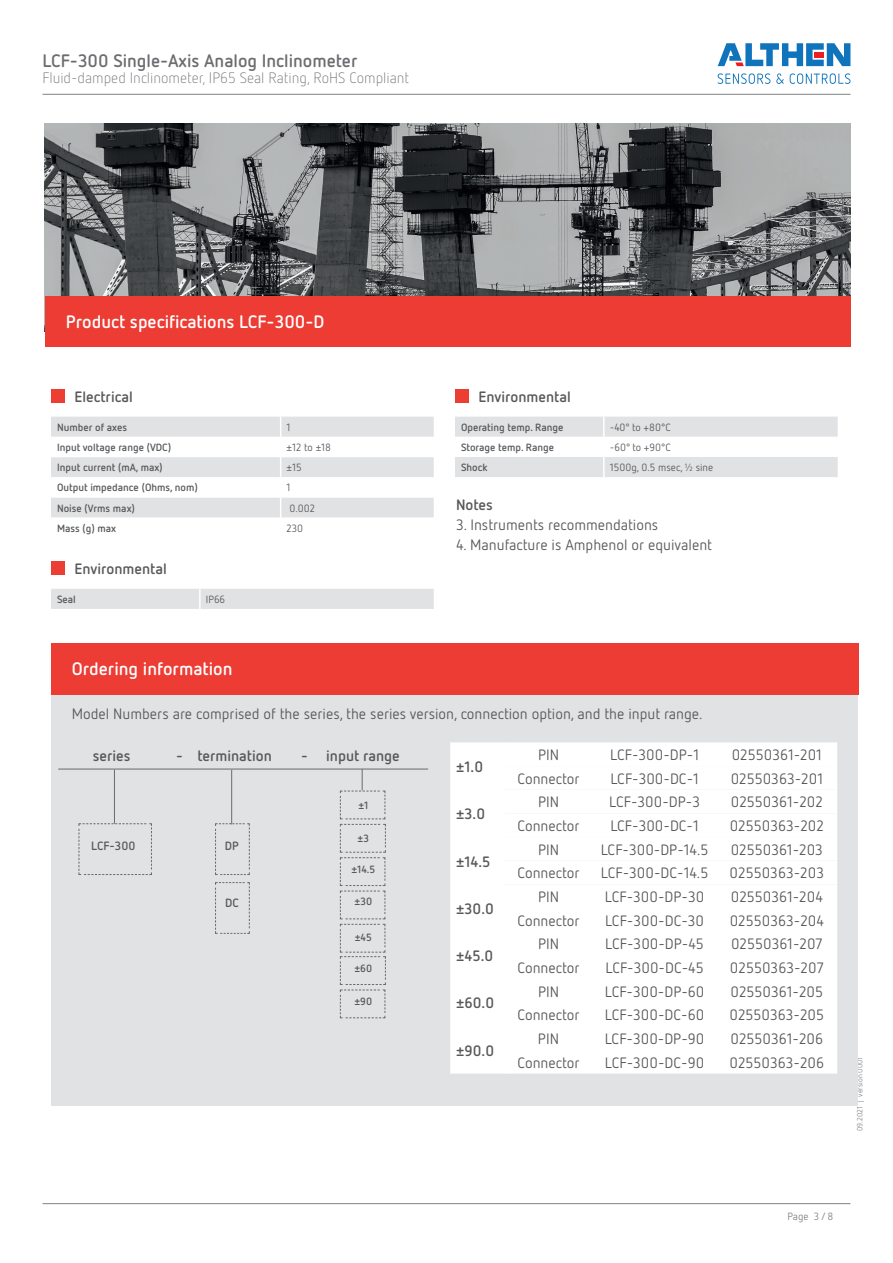
<style>
.page{position:relative;width:893px;height:1263px;background:#fff}
.page>*{position:absolute;margin:0;border:0;box-sizing:border-box;transform-origin:0 0}
.t1{font:700 18px "Netto OT";color:#fff}
.t2{font:700 18px "Netto OT";color:#6c6d70}
.t3{font:15px "Netto OT";color:#57585a}
.t4{font:700 15px "Netto OT";color:#57585a}
.t5{font:300 15px "Netto OT";color:#6c6d70}
.t6{font:700 12px "Netto OT";color:#57585a}
.t7{font:700 10.5px "Netto OT";color:#57585a}
.t8{font:10.5px "Netto OT";color:#57585a}
.t9{font:10.5px "Netto OT";color:#808285}
.t10{font:7.5px "Netto OT";color:#808285}
</style>
<div class="page">
<img style="left:45px;top:124px;width:805px;height:172px">
<div style="left:45px;top:296px;width:805px;height:51px;background:#ed3c33"></div>
<hr style="left:43px;top:1203px;width:807px;height:1px;background:#808285">
<svg style="left:718px;top:73px;width:52px;height:11px"></svg>
<svg style="left:776px;top:73px;width:8px;height:11px"></svg>
<svg style="left:790px;top:73px;width:60px;height:11px"></svg>
<svg style="left:718px;top:43px;width:132px;height:23px"></svg>
<hr style="left:43px;top:94px;width:807px;height:1px;background:#808285">
<div style="left:51px;top:389px;width:14px;height:14px;background:#ed3e34"></div>
<svg style="left:51px;top:417px;width:383px;height:101px"></svg>
<div style="left:51px;top:561px;width:14px;height:14px;background:#ed3e34"></div>
<div style="left:51px;top:589px;width:383px;height:20px;background:#e1e2e4"></div>
<hr style="left:199px;top:589px;width:2px;height:20px;background:#fff">
<div style="left:455px;top:389px;width:14px;height:14px;background:#ed3e34"></div>
<svg style="left:455px;top:417px;width:383px;height:60px"></svg>
<hr style="left:603px;top:417px;width:2px;height:20px;background:#fff">
<hr style="left:603px;top:437px;width:2px;height:20px;background:#fff">
<hr style="left:603px;top:457px;width:2px;height:20px;background:#fff">
<div style="left:51px;top:643px;width:807px;height:463px;background:#e1e2e4"></div>
<div style="left:51px;top:643px;width:807px;height:51px;background:#ed3c33"></div>
<hr style="left:58px;top:769px;width:370px;height:1px;background:#696a6c">
<hr style="left:114px;top:770px;width:1px;height:54px;background:#696a6c">
<hr style="left:231px;top:770px;width:1px;height:54px;background:#696a6c">
<svg style="left:78px;top:823px;width:74px;height:52px"></svg>
<svg style="left:215px;top:823px;width:35px;height:52px"></svg>
<svg style="left:215px;top:882px;width:35px;height:52px"></svg>
<svg style="left:340px;top:769px;width:46px;height:249px"></svg>
<div style="left:450px;top:742px;width:54px;height:331px;background:#fff"></div>
<div style="left:504px;top:742px;width:333px;height:331px;background:#fff"></div>
<p class="t2" style="left:43px;top:49px;width:317px">LCF-300 Single-Axis Analog Inclinometer</p>
<p class="t5" style="left:43px;top:69px;width:368px">Fluid-damped Inclinometer, IP65 Seal Rating, RoHS Compliant</p>
<p class="t1" style="left:66px;top:310px;width:260px">Product specifications LCF-300-D</p>
<p class="t4" style="left:74px;top:387px;width:60px">Electrical</p>
<p class="t7" style="left:57px;top:420px;width:72px">Number of axes</p>
<p class="t8" style="left:287px;top:421px;width:6px">1</p>
<p class="t7" style="left:57px;top:441px;width:116px">Input voltage range (VDC)</p>
<p class="t8" style="left:287px;top:441px;width:46px">±12 to ±18</p>
<p class="t7" style="left:57px;top:461px;width:107px">Input current (mA, max)</p>
<p class="t8" style="left:287px;top:461px;width:17px">±15</p>
<p class="t7" style="left:57px;top:481px;width:142px">Output impedance (Ohms, nom)</p>
<p class="t8" style="left:287px;top:481px;width:6px">1</p>
<p class="t7" style="left:57px;top:501px;width:79px">Noise (Vrms max)</p>
<p class="t8" style="left:289px;top:501px;width:27px">0.002</p>
<p class="t7" style="left:57px;top:521px;width:61px">Mass (g) max</p>
<p class="t8" style="left:287px;top:522px;width:18px">230</p>
<p class="t4" style="left:74px;top:559px;width:94px">Environmental</p>
<p class="t7" style="left:57px;top:593px;width:20px">Seal</p>
<p class="t8" style="left:206px;top:593px;width:21px">IP66</p>
<p class="t1" style="left:72px;top:658px;width:162px">Ordering information</p>
<p class="t4" style="left:478px;top:387px;width:94px">Environmental</p>
<p class="t7" style="left:461px;top:420px;width:104px">Operating temp. Range</p>
<p class="t8" style="left:610px;top:421px;width:62px">-40° to +80°C</p>
<p class="t7" style="left:461px;top:441px;width:95px">Storage temp. Range</p>
<p class="t8" style="left:610px;top:441px;width:63px">-60° to +90°C</p>
<p class="t7" style="left:461px;top:461px;width:28px">Shock</p>
<p class="t8" style="left:610px;top:461px;width:105px">1500g, 0.5 msec, ½ sine</p>
<p class="t4" style="left:456px;top:495px;width:38px">Notes</p>
<p class="t3" style="left:456px;top:516px;width:204px">3. Instruments recommendations</p>
<p class="t3" style="left:456px;top:536px;width:257px">4. Manufacture is Amphenol or equivalent</p>
<p class="t3" style="left:72px;top:704px;width:632px">Model Numbers are comprised of the series, the series version, connection option, and the input range.</p>
<p class="t4" style="left:93px;top:746px;width:39px">series</p>
<p class="t4" style="left:176px;top:746px;width:97px">- termination</p>
<p class="t4" style="left:301px;top:746px;width:100px">- input range</p>
<p class="t4" style="left:456px;top:757px;width:28px">±1.0</p>
<p class="t3" style="left:538px;top:746px;width:22px">PIN</p>
<p class="t3" style="left:610px;top:746px;width:90px">LCF-300-DP-1</p>
<p class="t3" style="left:732px;top:746px;width:92px">02550361-201</p>
<p class="t3" style="left:517px;top:769px;width:64px">Connector</p>
<p class="t3" style="left:610px;top:769px;width:90px">LCF-300-DC-1</p>
<p class="t3" style="left:731px;top:769px;width:94px">02550363-201</p>
<p class="t6" style="left:91px;top:838px;width:46px">LCF-300</p>
<p class="t6" style="left:225px;top:838px;width:15px">DP</p>
<p class="t6" style="left:225px;top:895px;width:15px">DC</p>
<p class="t7" style="left:358px;top:798px;width:12px">±1</p>
<p class="t7" style="left:358px;top:831px;width:13px">±3</p>
<p class="t7" style="left:351px;top:862px;width:26px">±14.5</p>
<p class="t7" style="left:355px;top:895px;width:19px">±30</p>
<p class="t7" style="left:355px;top:930px;width:19px">±45</p>
<p class="t7" style="left:354px;top:962px;width:19px">±60</p>
<p class="t4" style="left:456px;top:804px;width:30px">±3.0</p>
<p class="t4" style="left:456px;top:852px;width:36px">±14.5</p>
<p class="t4" style="left:456px;top:899px;width:39px">±30.0</p>
<p class="t4" style="left:456px;top:946px;width:39px">±45.0</p>
<p class="t3" style="left:538px;top:793px;width:22px">PIN</p>
<p class="t3" style="left:609px;top:793px;width:92px">LCF-300-DP-3</p>
<p class="t3" style="left:731px;top:793px;width:94px">02550361-202</p>
<p class="t3" style="left:517px;top:817px;width:64px">Connector</p>
<p class="t3" style="left:610px;top:817px;width:90px">LCF-300-DC-1</p>
<p class="t3" style="left:730px;top:817px;width:96px">02550363-202</p>
<p class="t3" style="left:538px;top:840px;width:22px">PIN</p>
<p class="t3" style="left:601px;top:840px;width:109px">LCF-300-DP-14.5</p>
<p class="t3" style="left:731px;top:840px;width:94px">02550361-203</p>
<p class="t3" style="left:517px;top:864px;width:64px">Connector</p>
<p class="t3" style="left:601px;top:864px;width:109px">LCF-300-DC-14.5</p>
<p class="t3" style="left:730px;top:864px;width:96px">02550363-203</p>
<p class="t3" style="left:538px;top:887px;width:22px">PIN</p>
<p class="t3" style="left:605px;top:887px;width:101px">LCF-300-DP-30</p>
<p class="t3" style="left:731px;top:887px;width:94px">02550361-204</p>
<p class="t3" style="left:517px;top:911px;width:64px">Connector</p>
<p class="t3" style="left:605px;top:911px;width:101px">LCF-300-DC-30</p>
<p class="t3" style="left:730px;top:911px;width:96px">02550363-204</p>
<p class="t3" style="left:538px;top:935px;width:22px">PIN</p>
<p class="t3" style="left:605px;top:935px;width:100px">LCF-300-DP-45</p>
<p class="t3" style="left:731px;top:935px;width:93px">02550361-207</p>
<p class="t3" style="left:517px;top:958px;width:64px">Connector</p>
<p class="t3" style="left:605px;top:958px;width:100px">LCF-300-DC-45</p>
<p class="t3" style="left:730px;top:958px;width:95px">02550363-207</p>
<p class="t7" style="left:354px;top:995px;width:19px">±90</p>
<p class="t4" style="left:456px;top:994px;width:40px">±60.0</p>
<p class="t3" style="left:538px;top:982px;width:22px">PIN</p>
<p class="t3" style="left:605px;top:982px;width:101px">LCF-300-DP-60</p>
<p class="t3" style="left:731px;top:982px;width:94px">02550361-205</p>
<p class="t3" style="left:517px;top:1006px;width:64px">Connector</p>
<p class="t3" style="left:605px;top:1006px;width:101px">LCF-300-DC-60</p>
<p class="t3" style="left:729px;top:1006px;width:96px">02550363-205</p>
<p class="t4" style="left:456px;top:1041px;width:40px">±90.0</p>
<p class="t3" style="left:538px;top:1029px;width:22px">PIN</p>
<p class="t3" style="left:605px;top:1029px;width:101px">LCF-300-DP-90</p>
<p class="t3" style="left:730px;top:1029px;width:94px">02550361-206</p>
<p class="t3" style="left:517px;top:1053px;width:64px">Connector</p>
<p class="t3" style="left:605px;top:1053px;width:101px">LCF-300-DC-90</p>
<p class="t3" style="left:729px;top:1053px;width:96px">02550363-206</p>
<p class="t10" style="left:855px;top:1131px;width:76px;rotate:-90deg">09.2021 | version 0001</p>
<p class="t9" style="left:787px;top:1210px;width:48px">Page 3 / 8</p>
</div>
